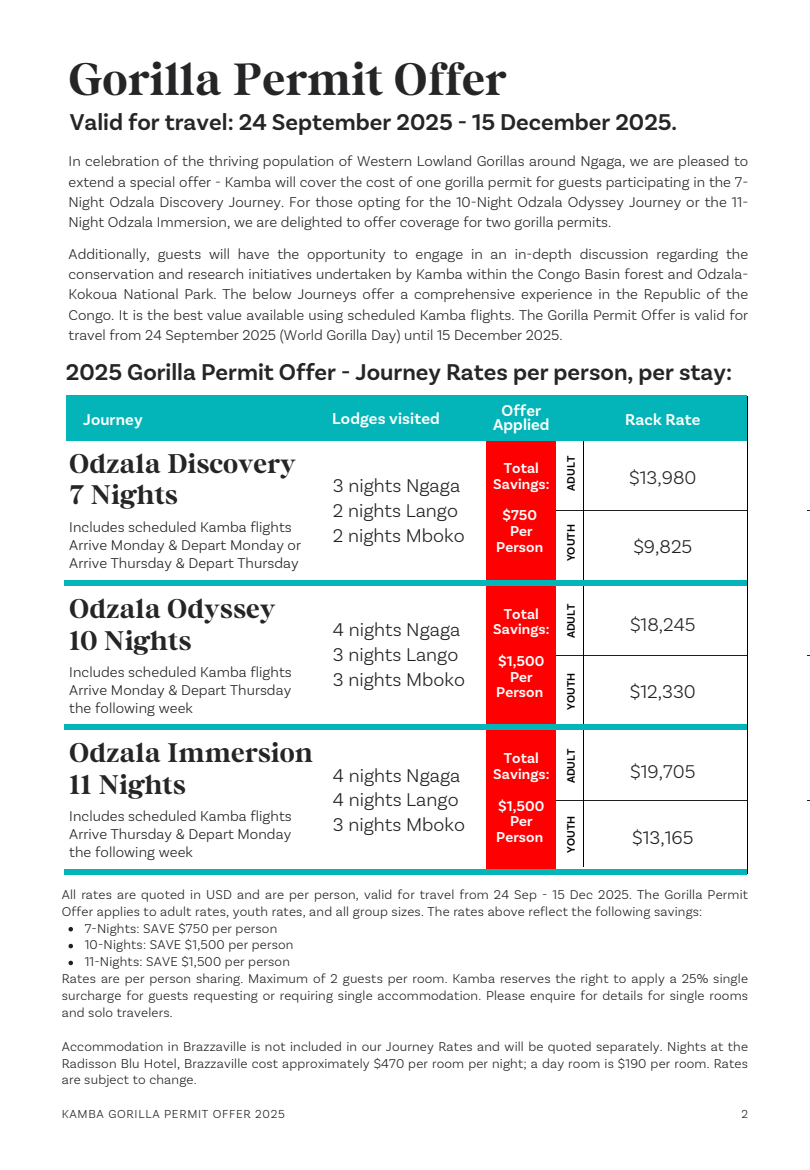
<style>
.page{position:relative;width:810px;height:1170px;background:#fff}
.page>*{position:absolute;margin:0;border:0;box-sizing:border-box;transform-origin:0 0}
.t1{font:700 45px "Bastia";color:#252527}
.t2{font:700 26.85px/31.3px "Bastia";color:#252527}
.t3{font:600 24px "Basic Sans";color:#252527}
.t4{font:300 19.5px/24.8px "Basic Sans";color:#231f20}
.t5{font:300 19.5px "Basic Sans";color:#252527}
.t6{font:600 16.5px/14.7px "Basic Sans";letter-spacing:.005em;color:#fff;text-align:center}
.t7{font:300 15px/20.2px "Basic Sans";color:#252527;text-align:justify}
.t8{font:300 15px/18px "Basic Sans";letter-spacing:.005em;color:#231f20;text-align:justify}
.t9{font:600 15px/15.8px "Basic Sans";letter-spacing:.005em;color:#fff;text-align:center}
.t10{font:300 13.5px/16.8px "Basic Sans";letter-spacing:.015em;color:#231f20;text-align:justify}
.t11{font:300 12.3px "Basic Sans";letter-spacing:.06em;color:#231f20}
.t12{font:600 11.4px "Basic Sans";color:#000}
</style>
<div class="page">
<hr style="left:746px;top:510px;width:64px;height:1px;background:#231f20">
<hr style="left:630px;top:510px;width:116px;height:1px;background:#231f20">
<hr style="left:549px;top:510px;width:81px;height:1px;background:#231f20">
<hr style="left:746px;top:656px;width:64px;height:1px;background:#231f20">
<hr style="left:630px;top:656px;width:116px;height:1px;background:#231f20">
<hr style="left:549px;top:656px;width:81px;height:1px;background:#231f20">
<hr style="left:746px;top:801px;width:64px;height:1px;background:#231f20">
<hr style="left:630px;top:801px;width:116px;height:1px;background:#231f20">
<hr style="left:549px;top:801px;width:81px;height:1px;background:#231f20">
<div style="left:487px;top:421px;width:69px;height:450px;background:#fd0002"></div>
<hr style="left:583px;top:650px;width:1px;height:216px;background:#000">
<hr style="left:583px;top:523px;width:1px;height:127px;background:#000">
<hr style="left:583px;top:434px;width:1px;height:89px;background:#000">
<div style="left:67px;top:395px;width:683px;height:45px;background:#03b5b8"></div>
<div style="left:64px;top:724px;width:713px;height:6px;background:#03b5b8"></div>
<div style="left:64px;top:580px;width:714px;height:5px;background:#03b5b8"></div>
<div style="left:64px;top:869px;width:713px;height:6px;background:#03b5b8"></div>
<div style="left:747px;top:392px;width:60px;height:498px;background:#fff"></div>
<hr style="left:747px;top:397px;width:1px;height:238px;background:#000">
<hr style="left:747px;top:635px;width:1px;height:140px;background:#000">
<hr style="left:747px;top:775px;width:1px;height:99px;background:#000">
<svg style="left:69px;top:927px;width:4px;height:4px"></svg>
<svg style="left:69px;top:944px;width:4px;height:4px"></svg>
<svg style="left:69px;top:961px;width:4px;height:4px"></svg>
<h1 class="t1" style="left:69px;top:50px;width:440px">Gorilla Permit Offer</h1>
<h3 class="t3" style="left:70px;top:108px;width:609px">Valid for travel: 24 September 2025 - 15 December 2025.</h3>
<p class="t7" style="left:69px;top:151px;width:681px">In celebration of the thriving population of Western Lowland Gorillas around Ngaga, we are pleased to extend a special offer - Kamba will cover the cost of one gorilla permit for guests participating in the 7- Night Odzala Discovery Journey. For those opting for the 10-Night Odzala Odyssey Journey or the 11- Night Odzala Immersion, we are delighted to offer coverage for two gorilla permits.</p>
<p class="t7" style="left:69px;top:244px;width:681px">Additionally, guests will have the opportunity to engage in an in-depth discussion regarding the conservation and research initiatives undertaken by Kamba within the Congo Basin forest and Odzala-Kokoua National Park. The below Journeys offer a comprehensive experience in the Republic of the Congo. It is the best value available using scheduled Kamba flights. The Gorilla Permit Offer is valid for travel from 24 September 2025 (World Gorilla Day) until 15 December 2025.</p>
<h3 class="t3" style="left:66px;top:357px;width:668px">2025 Gorilla Permit Offer - Journey Rates per person, per stay:</h3>
<p class="t6" style="left:83px;top:413px;width:61px">Journey</p>
<p class="t6" style="left:332px;top:411px;width:109px">Lodges visited</p>
<p class="t6" style="left:493px;top:403px;width:58px">Offer<br>Applied</p>
<p class="t9" style="left:493px;top:460px;width:58px">Total<br>Savings:</p>
<p class="t9" style="left:496px;top:508px;width:48px">$750<br>Per<br>Person</p>
<p class="t6" style="left:625px;top:413px;width:77px">Rack Rate</p>
<h2 class="t2" style="left:69px;top:449px;width:228px">Odzala Discovery<br>7 Nights</h2>
<p class="t12" style="left:564px;top:491px;width:36px;rotate:-90deg">ADULT</p>
<h3 class="t5" style="left:629px;top:465px;width:69px">$13,980</h3>
<h3 class="t4" style="left:333px;top:473px;width:133px">3 nights Ngaga<br>2 nights Lango<br>2 nights Mboko</h3>
<p class="t8" style="left:69px;top:518px;width:233px;text-align:left">Includes scheduled Kamba flights<br>Arrive Monday &amp; Depart Monday or<br>Arrive Thursday &amp; Depart Thursday</p>
<p class="t12" style="left:564px;top:561px;width:38px;rotate:-90deg">YOUTH</p>
<h3 class="t4" style="left:633px;top:534px;width:60px">$9,825</h3>
<h2 class="t2" style="left:69px;top:595px;width:208px">Odzala Odyssey<br>10 Nights</h2>
<p class="t8" style="left:69px;top:663px;width:224px">Includes scheduled Kamba flights Arrive Monday &amp; Depart Thursday the following week</p>
<h2 class="t2" style="left:69px;top:739px;width:245px">Odzala Immersion<br>11 Nights</h2>
<p class="t8" style="left:69px;top:807px;width:224px">Includes scheduled Kamba flights Arrive Thursday &amp; Depart Monday the following week</p>
<h3 class="t4" style="left:333px;top:617px;width:134px">4 nights Ngaga<br>3 nights Lango<br>3 nights Mboko</h3>
<h3 class="t4" style="left:333px;top:762px;width:134px">4 nights Ngaga<br>4 nights Lango<br>3 nights Mboko</h3>
<p class="t9" style="left:493px;top:606px;width:58px">Total<br>Savings:</p>
<p class="t9" style="left:496px;top:653px;width:50px">$1,500<br>Per<br>Person</p>
<p class="t9" style="left:493px;top:751px;width:58px">Total<br>Savings:</p>
<p class="t9" style="left:496px;top:798px;width:50px">$1,500<br>Per<br>Person</p>
<p class="t12" style="left:564px;top:638px;width:36px;rotate:-90deg">ADULT</p>
<p class="t12" style="left:564px;top:710px;width:38px;rotate:-90deg">YOUTH</p>
<p class="t12" style="left:564px;top:783px;width:36px;rotate:-90deg">ADULT</p>
<p class="t12" style="left:564px;top:853px;width:38px;rotate:-90deg">YOUTH</p>
<h3 class="t5" style="left:630px;top:613px;width:67px">$18,245</h3>
<h3 class="t4" style="left:630px;top:679px;width:67px">$12,330</h3>
<h3 class="t5" style="left:630px;top:759px;width:67px">$19,705</h3>
<h3 class="t4" style="left:632px;top:825px;width:63px">$13,165</h3>
<p class="t10" style="left:62px;top:886px;width:688px">All rates are quoted in USD and are per person, valid for travel from 24 Sep - 15 Dec 2025. The Gorilla Permit</p>
<p class="t10" style="left:62px;top:903px;width:642px">Offer applies to adult rates, youth rates, and all group sizes. The rates above reflect the following savings:</p>
<p class="t10" style="left:85px;top:919px;width:194px">7-Nights: SAVE $750 per person</p>
<p class="t10" style="left:85px;top:936px;width:210px">10-Nights: SAVE $1,500 per person</p>
<p class="t10" style="left:85px;top:953px;width:207px">11-Nights: SAVE $1,500 per person</p>
<p class="t10" style="left:62px;top:970px;width:688px">Rates are per person sharing. Maximum of 2 guests per room. Kamba reserves the right to apply a 25% single</p>
<p class="t10" style="left:62px;top:987px;width:688px">surcharge for guests requesting or requiring single accommodation. Please enquire for details for single rooms</p>
<p class="t10" style="left:62px;top:1004px;width:112px">and solo travelers.</p>
<p class="t10" style="left:62px;top:1038px;width:688px">Accommodation in Brazzaville is not included in our Journey Rates and will be quoted separately. Nights at the Radisson Blu Hotel, Brazzaville cost approximately $470 per room per night; a day room is $190 per room. Rates are subject to change.</p>
<p class="t11" style="left:62px;top:1106px;width:225px">KAMBA GORILLA PERMIT OFFER 2025</p>
<p class="t11" style="left:742px;top:1106px;width:8px">2</p>
</div>
